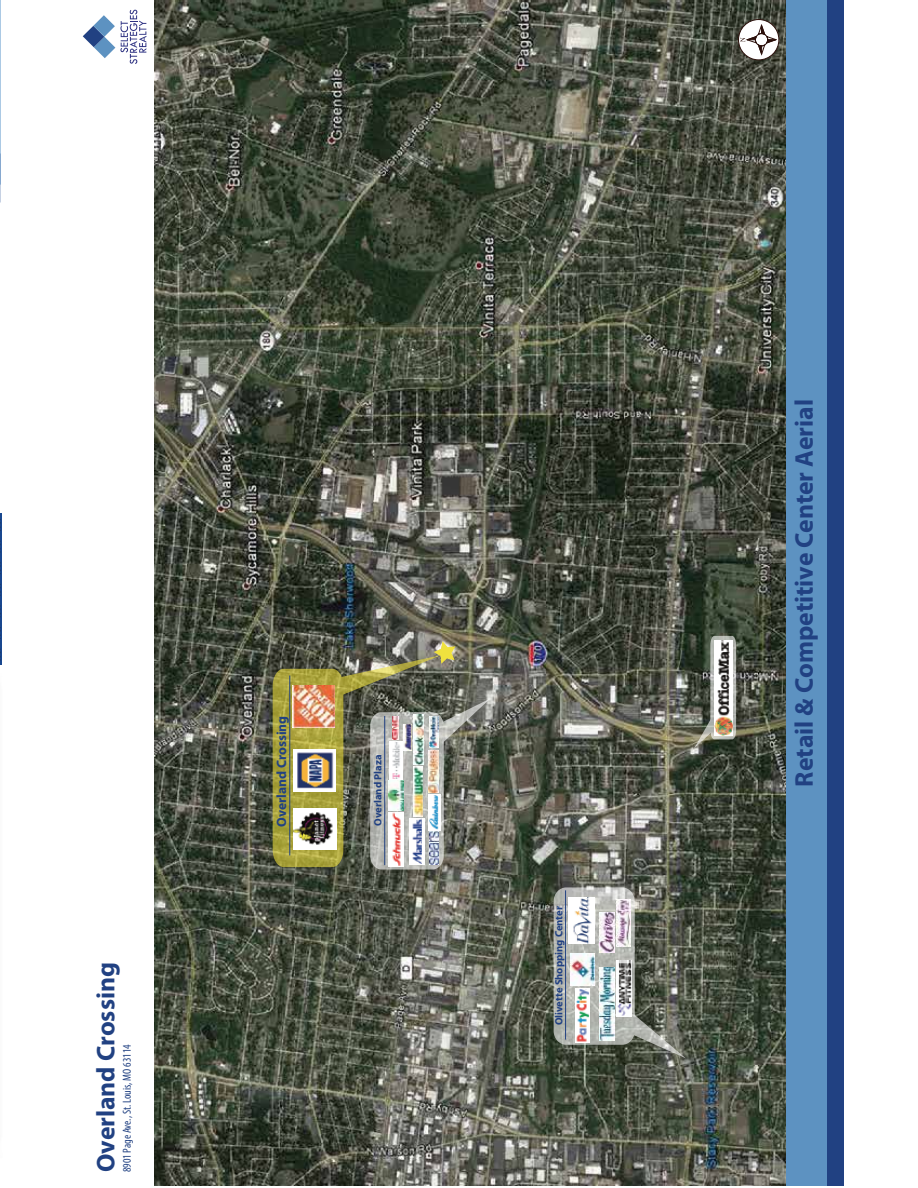
<style>
.page{position:relative;width:918px;height:1188px;background:#fff}
.page>*{position:absolute;margin:0;border:0;box-sizing:border-box;transform-origin:0 0}
.t1{font:700 25.65px "Myriad Pro";color:#214182}
.t2{font:700 13.5px "Myriad Pro";color:#214182}
.t3{font:condensed 11.7px "Myriad Pro";color:#214182}
.t4{font:700 10.65px "Myriad Pro";color:#214182}
</style>
<div class="page">
<hr style="left:0;top:0;width:1px;height:268px;background:#6a9fd0">
<hr style="left:0;top:514px;width:1px;height:151px;background:#bfbfbf">
<img style="left:0;top:654px;width:2px;height:11px">
<img style="left:154px;top:0;width:632px;height:1186px">
<svg style="left:83px;top:10px;width:63px;height:54px"></svg>
<div style="left:808px;top:0;width:36px;height:1186px;background:#214182"></div>
<div style="left:786px;top:0;width:41px;height:1186px;background:#5d92c1"></div>
<svg style="left:739px;top:20px;width:40px;height:40px"></svg>
<div style="left:738px;top:19px;width:41px;height:41px;border:1px solid #2b0f0a;border-radius:50%"></div>
<svg style="left:740px;top:24px;width:37px;height:31px"></svg>
<svg style="left:273px;top:641px;width:217px;height:229px;background:#848365"></svg>
<img style="left:294px;top:809px;width:42px;height:41px">
<img style="left:294px;top:749px;width:42px;height:43px">
<img style="left:292px;top:685px;width:43px;height:43px">
<img style="left:409px;top:819px;width:16px;height:45px">
<img style="left:389px;top:781px;width:14px;height:29px">
<img style="left:413px;top:767px;width:10px;height:49px">
<img style="left:414px;top:715px;width:9px;height:49px">
<img style="left:390px;top:742px;width:12px;height:37px">
<img style="left:393px;top:716px;width:5px;height:23px">
<img style="left:430px;top:832px;width:8px;height:32px">
<img style="left:428px;top:795px;width:12px;height:35px">
<img style="left:404px;top:724px;width:8px;height:26px">
<img style="left:428px;top:751px;width:10px;height:42px">
<img style="left:429px;top:716px;width:10px;height:31px">
<svg style="left:554px;top:887px;width:81px;height:158px;background:#babcb7"></svg>
<svg style="left:621px;top:1005px;width:65px;height:53px;background:#767a6f"></svg>
<img style="left:599px;top:967px;width:15px;height:73px">
<img style="left:616px;top:961px;width:16px;height:55px">
<img style="left:569px;top:898px;width:26px;height:46px">
<img style="left:599px;top:912px;width:15px;height:41px">
<img style="left:617px;top:899px;width:14px;height:48px">
<img style="left:570px;top:953px;width:24px;height:33px">
<img style="left:576px;top:989px;width:14px;height:54px">
<svg style="left:694px;top:636px;width:42px;height:112px;background:#666c61"></svg>
<img style="left:714px;top:641px;width:19px;height:95px">
<hr style="left:565px;top:890px;width:1px;height:150px;background:#214182">
<p class="t1" style="left:89px;top:1172px;width:212px;rotate:-90deg">Overland Crossing</p>
<p class="t3" style="left:120px;top:1172px;width:129px;rotate:-90deg">8901 Page Ave., St. Louis, MO 63114</p>
<p class="t2" style="left:273px;top:827px;width:113px;rotate:-90deg">Overland Crossing</p>
<p class="t4" style="left:371px;top:826px;width:73px;rotate:-90deg">Overland Plaza</p>
<p class="t4" style="left:552px;top:1025px;width:121px;rotate:-90deg">Olivette Shopping Center</p>
<p class="t1" style="left:788px;top:787px;width:389px;rotate:-90deg">Retail &amp; Competitive Center Aerial</p>
</div>
